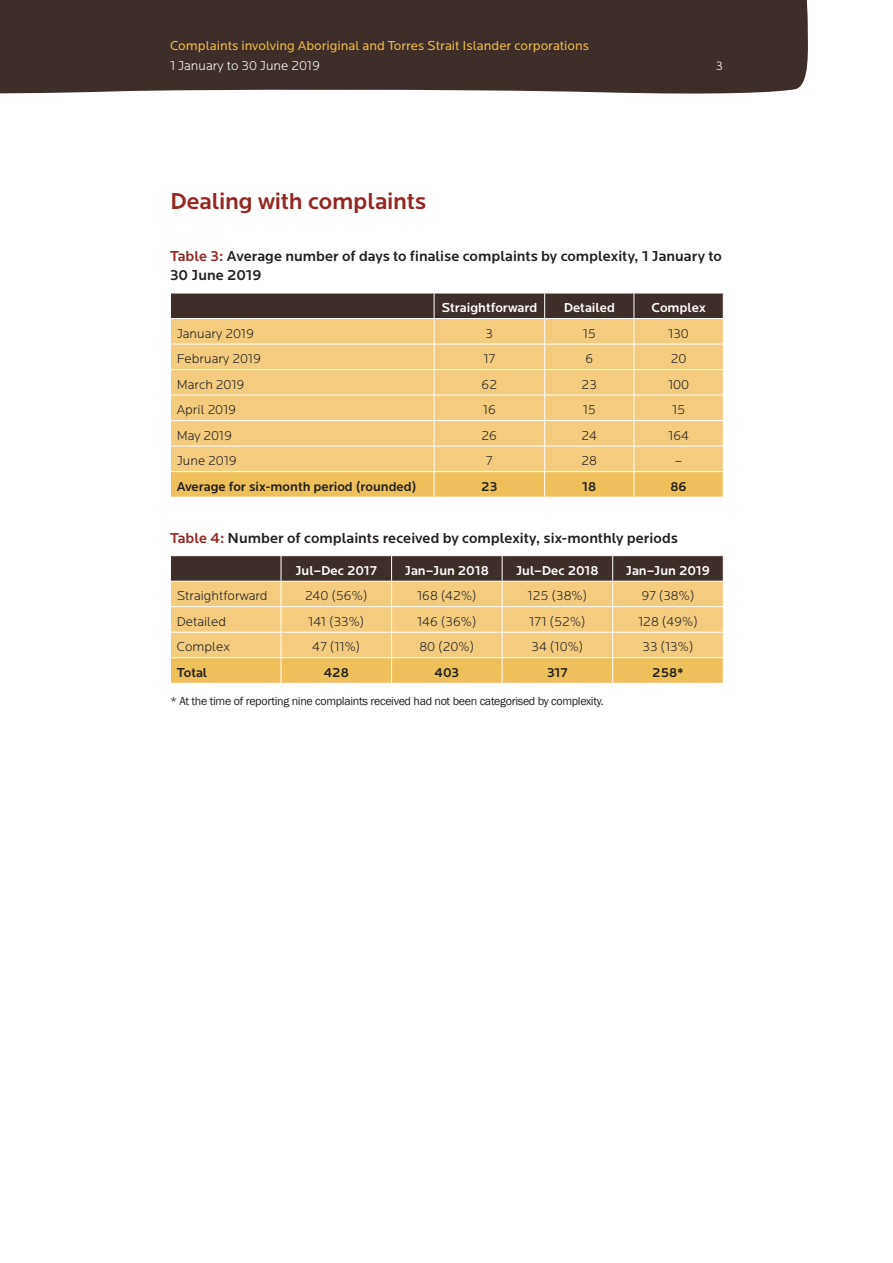
<style>
.page{position:relative;width:893px;height:1263px;background:#fff}
.page>*{position:absolute;margin:0;border:0;box-sizing:border-box;transform-origin:0 0}
.Heading_2{font:500 24px "Locator";letter-spacing:-.01em;color:#942723}
.Heading_3{font:500 15px/19.5px "Locator";color:#231f20}
.table_body{font:300 13.5px "Locator";color:#231f20}
.table_head{font:500 13.5px "Locator";color:#fff}
.t1{font:13.5px "Locator";color:#edb947}
.table_body-2{font:500 13.5px "Locator";color:#231f20}
.t2{font:300 13.5px "Locator";color:#fff}
.t3{font:300 13.5px "Calibri";color:#fff}
.Notes_with_indent{font:12px "Franklin Gothic";letter-spacing:-.025em;color:#231f20}
.s1{color:#942723}
</style>
<div class="page">
<div style="left:0;top:0;width:808px;height:94px;background:#3e2e29"></div>
<svg style="left:170px;top:293px;width:554px;height:204px;background:#deb976"></svg>
<svg style="left:170px;top:556px;width:554px;height:127px;background:#d0ad6d"></svg>
<p class="t1" style="left:170px;top:38px;width:421px">Complaints involving Aboriginal and Torres Strait Islander corporations</p>
<p class="t2" style="left:170px;top:59px;width:151px">1 January to 30 June 2019</p>
<p class="t3" style="left:716px;top:58px;width:8px">3</p>
<p class="Heading_2" style="left:170px;top:188px;width:258px">Dealing with complaints</p>
<p class="Heading_3" style="left:170px;top:246px;width:553px"><span class="s1">Table 3:</span> Average number of days to finalise complaints by complexity, 1 January to<br>30 June 2019</p>
<p class="table_head" style="left:441px;top:300px;width:98px">Straightforward</p>
<p class="table_head" style="left:564px;top:300px;width:53px">Detailed</p>
<p class="table_head" style="left:651px;top:300px;width:56px">Complex</p>
<p class="table_body" style="left:177px;top:326px;width:79px">January 2019</p>
<p class="table_body" style="left:486px;top:326px;width:9px">3</p>
<p class="table_body" style="left:583px;top:326px;width:15px">15</p>
<p class="table_body" style="left:668px;top:326px;width:22px">130</p>
<p class="table_body" style="left:177px;top:352px;width:86px">February 2019</p>
<p class="table_body" style="left:483px;top:352px;width:13px">17</p>
<p class="table_body" style="left:585px;top:352px;width:9px">6</p>
<p class="table_body" style="left:671px;top:352px;width:17px">20</p>
<p class="table_body" style="left:177px;top:377px;width:69px">March 2019</p>
<p class="table_body" style="left:482px;top:377px;width:17px">62</p>
<p class="table_body" style="left:582px;top:377px;width:17px">23</p>
<p class="table_body" style="left:668px;top:377px;width:23px">100</p>
<p class="table_body" style="left:177px;top:403px;width:61px">April 2019</p>
<p class="table_body" style="left:483px;top:403px;width:14px">16</p>
<p class="table_body" style="left:583px;top:403px;width:15px">15</p>
<p class="table_body" style="left:672px;top:403px;width:15px">15</p>
<p class="table_body" style="left:177px;top:428px;width:57px">May 2019</p>
<p class="table_body" style="left:482px;top:428px;width:17px">26</p>
<p class="table_body" style="left:582px;top:428px;width:17px">24</p>
<p class="table_body" style="left:668px;top:428px;width:22px">164</p>
<p class="table_body" style="left:177px;top:454px;width:61px">June 2019</p>
<p class="table_body" style="left:486px;top:454px;width:8px">7</p>
<p class="table_body" style="left:581px;top:454px;width:17px">28</p>
<p class="table_body" style="left:675px;top:454px;width:9px">–</p>
<p class="table_body-2" style="left:177px;top:479px;width:241px">Average for six-month period (rounded)</p>
<p class="table_body-2" style="left:481px;top:479px;width:18px">23</p>
<p class="table_body-2" style="left:582px;top:479px;width:16px">18</p>
<p class="table_body-2" style="left:670px;top:479px;width:18px">86</p>
<p class="Heading_3" style="left:170px;top:528px;width:509px"><span class="s1">Table 4:</span> Number of complaints received by complexity, six-monthly periods</p>
<p class="table_head" style="left:296px;top:563px;width:83px">Jul–Dec 2017</p>
<p class="table_head" style="left:405px;top:563px;width:85px">Jan–Jun 2018</p>
<p class="table_head" style="left:516px;top:563px;width:84px">Jul–Dec 2018</p>
<p class="table_head" style="left:626px;top:563px;width:86px">Jan–Jun 2019</p>
<p class="table_body" style="left:177px;top:589px;width:92px">Straightforward</p>
<p class="table_body" style="left:305px;top:589px;width:64px">240 (56%)</p>
<p class="table_body" style="left:417px;top:589px;width:61px">168 (42%)</p>
<p class="table_body" style="left:528px;top:589px;width:61px">125 (38%)</p>
<p class="table_body" style="left:641px;top:589px;width:54px">97 (38%)</p>
<p class="table_body" style="left:177px;top:614px;width:51px">Detailed</p>
<p class="table_body" style="left:308px;top:614px;width:58px">141 (33%)</p>
<p class="table_body" style="left:417px;top:614px;width:61px">146 (36%)</p>
<p class="table_body" style="left:529px;top:614px;width:58px">171 (52%)</p>
<p class="table_body" style="left:638px;top:614px;width:61px">128 (49%)</p>
<p class="table_body" style="left:177px;top:640px;width:55px">Complex</p>
<p class="table_body" style="left:312px;top:640px;width:50px">47 (11%)</p>
<p class="table_body" style="left:419px;top:640px;width:56px">80 (20%)</p>
<p class="table_body" style="left:531px;top:640px;width:53px">34 (10%)</p>
<p class="table_body" style="left:642px;top:640px;width:52px">33 (13%)</p>
<p class="table_body-2" style="left:177px;top:665px;width:32px">Total</p>
<p class="table_body-2" style="left:324px;top:665px;width:27px">428</p>
<p class="table_body-2" style="left:434px;top:665px;width:26px">403</p>
<p class="table_body-2" style="left:547px;top:665px;width:22px">317</p>
<p class="table_body-2" style="left:652px;top:665px;width:33px">258*</p>
<p class="Notes_with_indent" style="left:170px;top:694px;width:435px">* At the time of reporting nine complaints received had not been categorised by complexity.</p>
</div>
